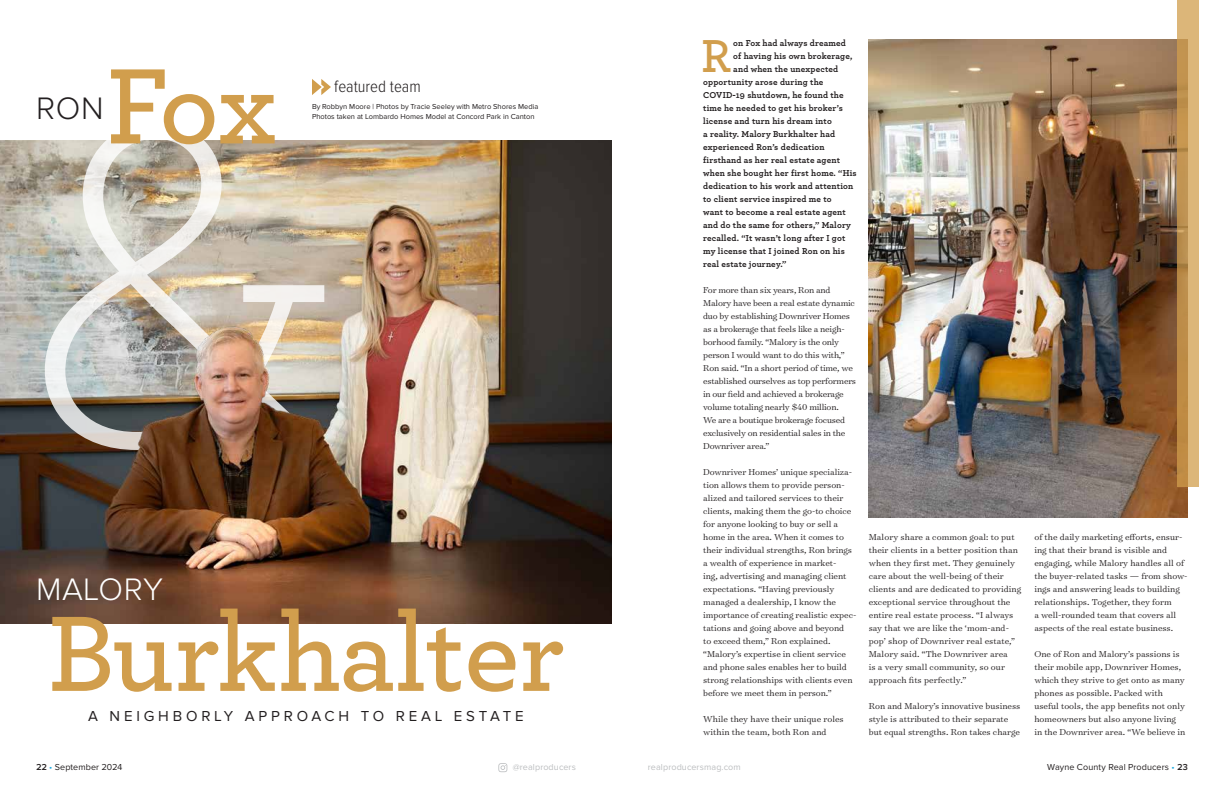
<style>
.page{position:relative;width:1224px;height:792px;background:#fff}
.page>*{position:absolute;margin:0;border:0;box-sizing:border-box;transform-origin:0 0}
.t1{font:300 526.4px "Archer Pro";color:#fff}
.t2{font:600 112.5px "Archer Pro";letter-spacing:-.005em;color:#d19e4d}
.t3{font:600 48.5px "Archer Pro";color:#d19e4d}
.t4{font:300 32.2px "Proxima Nova";letter-spacing:.02em;color:#fff}
.t5{font:300 32.2px "Proxima Nova";color:#231f20}
.t6{font:300 17px "Proxima Nova Cond";color:#231f20}
.t7{font:15px "Proxima Nova";letter-spacing:.255em;color:#231f20}
.t8{font:300 9.8px/13px "Surveyor Text";letter-spacing:-.005em;color:#231f20}
.t9{font:700 9px "Archer Pro";letter-spacing:.02em;color:#231f20}
.t10{font:9px "Proxima Nova";letter-spacing:.01em;color:#231f20}
.t11{font:9px "Proxima Nova";letter-spacing:.01em;color:#bcbec0}
.t12{font:7.5px/10px "Proxima Nova";color:#231f20}
.s1{font-weight:600}
.s2{color:#19a8e0}
</style>
<div class="page">
<svg style="left:498px;top:763px;width:9px;height:9px"></svg>
<img style="left:0;top:140px;width:612px;height:484px">
<svg style="left:312px;top:79px;width:19px;height:16px"></svg>
<img style="left:122px;top:322px;width:212px;height:145px">
<img style="left:869px;top:39px;width:319px;height:479px">
<svg style="left:1177px;top:0;width:21px;height:487px;background:#cda362"></svg>
<h2 class="t2" style="left:106px;top:22px;width:172px">Fox</h2>
<h3 class="t6" style="left:334px;top:79px;width:88px">featured team</h3>
<h3 class="t5" style="left:36px;top:93px;width:69px">RON</h3>
<p class="t12" style="left:312px;top:101px;width:228px">By Robbyn Moore | Photos by Tracie Seeley with Metro Shores Media<br>Photos taken at Lombardo Homes Model at Concord Park in Canton</p>
<h1 class="t1" style="left:27px;top:-73px;width:311px">&amp;</h1>
<h3 class="t4" style="left:36px;top:574px;width:129px">MALORY</h3>
<h2 class="t2" style="left:48px;top:569px;width:518px">Burkhalter</h2>
<h3 class="t7" style="left:88px;top:707px;width:437px">A NEIGHBORLY APPROACH TO REAL ESTATE</h3>
<h3 class="t3" style="left:701px;top:20px;width:32px">R</h3>
<p class="t9" style="left:733px;top:36px;width:114px">on Fox had always dreamed</p>
<p class="t9" style="left:733px;top:49px;width:121px">of having his own brokerage,</p>
<p class="t9" style="left:733px;top:62px;width:106px">and when the unexpected</p>
<p class="t9" style="left:703px;top:75px;width:122px">opportunity arose during the</p>
<p class="t9" style="left:703px;top:88px;width:142px">COVID-19 shutdown, he found the</p>
<p class="t9" style="left:703px;top:101px;width:141px">time he needed to get his broker’s</p>
<p class="t9" style="left:703px;top:114px;width:130px">license and turn his dream into</p>
<p class="t9" style="left:703px;top:127px;width:134px">a reality. Malory Burkhalter had</p>
<p class="t9" style="left:703px;top:140px;width:123px">experienced Ron’s dedication</p>
<p class="t9" style="left:703px;top:153px;width:138px">firsthand as her real estate agent</p>
<p class="t9" style="left:703px;top:166px;width:155px">when she bought her first home. “His</p>
<p class="t9" style="left:703px;top:179px;width:152px">dedication to his work and attention</p>
<p class="t9" style="left:703px;top:192px;width:130px">to client service inspired me to</p>
<p class="t9" style="left:703px;top:205px;width:144px">want to become a real estate agent</p>
<p class="t9" style="left:703px;top:218px;width:149px">and do the same for others,” Malory</p>
<p class="t9" style="left:703px;top:231px;width:144px">recalled. “It wasn’t long after I got</p>
<p class="t9" style="left:703px;top:244px;width:143px">my license that I joined Ron on his</p>
<p class="t9" style="left:703px;top:257px;width:85px">real estate journey.”</p>
<p class="t8" style="left:703px;top:283px;width:154px">For more than six years, Ron and Malory have been a real estate dynamic duo by establishing Downriver Homes as a brokerage that feels like a neigh&shy;borhood family. “Malory is the only person I would want to do this with,” Ron said. “In a short period of time, we established ourselves as top performers in our field and achieved a brokerage volume totaling nearly $40 million.<br>We are a boutique brokerage focused exclusively on residential sales in the Downriver area.”</p>
<p class="t8" style="left:703px;top:465px;width:155px">Downriver Homes’ unique specializa&shy;tion allows them to provide person&shy;alized and tailored services to their clients, making them the go-to choice for anyone looking to buy or sell a home in the area. When it comes to their individual strengths, Ron brings a wealth of experience in market-<br>ing, advertising and managing client expectations. “Having previously managed a dealership, I know the importance of creating realistic expec&shy;tations and going above and beyond<br>to exceed them,” Ron explained. “Malory’s expertise in client service and phone sales enables her to build strong relationships with clients even before we meet them in person.”</p>
<p class="t8" style="left:703px;top:712px;width:142px">While they have their unique roles within the team, both Ron and</p>
<p class="t8" style="left:869px;top:530px;width:154px">Malory share a common goal: to put their clients in a better position than when they first met. They genuinely care about the well-being of their clients and are dedicated to providing exceptional service throughout the entire real estate process. “I always say that we are like the ‘mom-and&shy;pop’ shop of Downriver real estate,” Malory said. “The Downriver area<br>is a very small community, so our approach fits perfectly.”</p>
<p class="t8" style="left:869px;top:699px;width:153px">Ron and Malory’s innovative business style is attributed to their separate but equal strengths. Ron takes charge</p>
<p class="t8" style="left:1034px;top:530px;width:155px">of the daily marketing efforts, ensur&shy;ing that their brand is visible and engaging, while Malory handles all of the buyer-related tasks — from show&shy;ings and answering leads to building relationships. Together, they form<br>a well-rounded team that covers all aspects of the real estate business.</p>
<p class="t8" style="left:1034px;top:647px;width:152px">One of Ron and Malory’s passions is their mobile app, Downriver Homes, which they strive to get onto as many phones as possible. Packed with useful tools, the app benefits not only homeowners but also anyone living in the Downriver area. “We believe in</p>
<p class="t10" style="left:36px;top:762px;width:88px"><span class="s1">22</span> <span class="s2">•</span> September 2024</p>
<p class="t11" style="left:513px;top:762px;width:65px">@realproducers</p>
<p class="t11" style="left:648px;top:762px;width:94px">realproducersmag.com</p>
<p class="t10" style="left:1047px;top:762px;width:142px">Wayne County Real Producers <span class="s2">•</span> <span class="s1">23</span></p>
</div>
